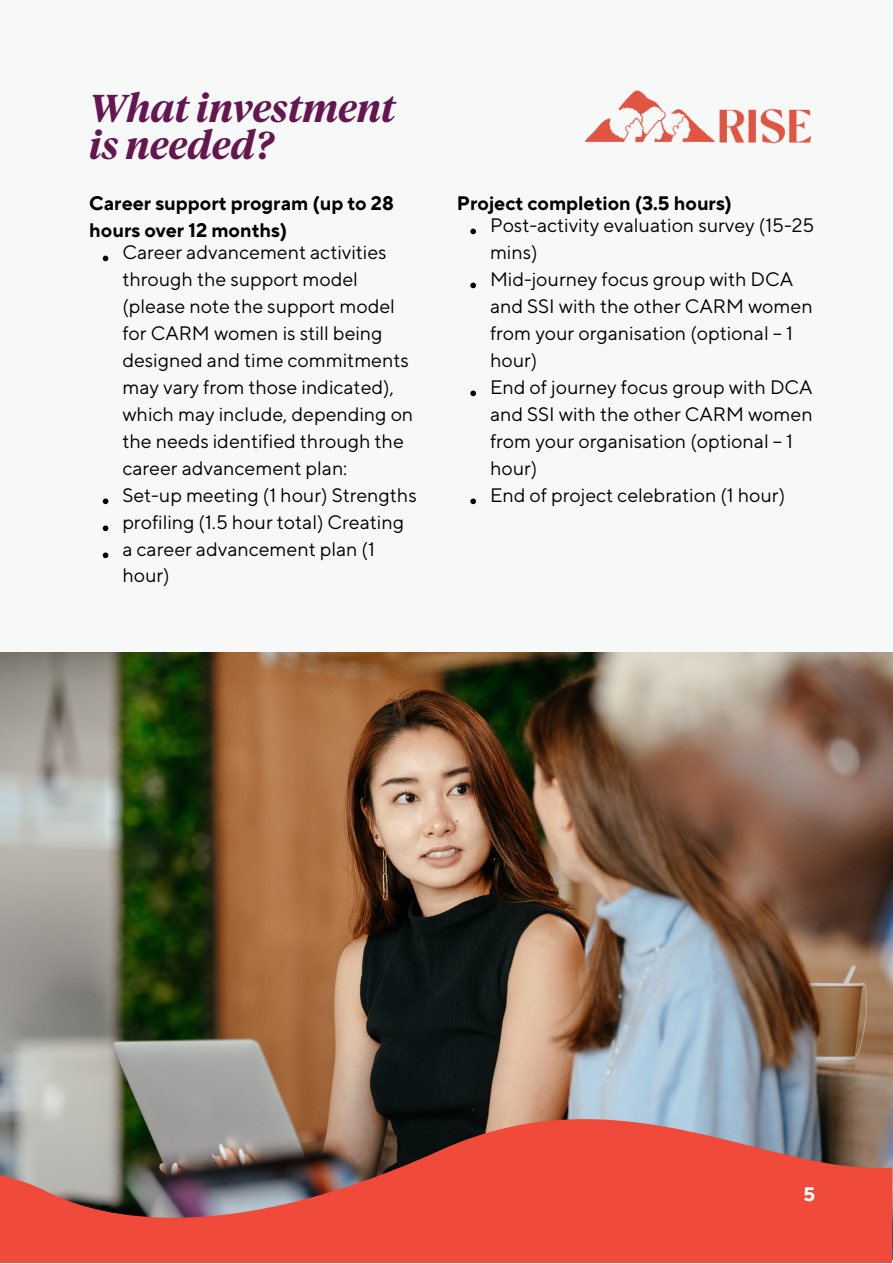
<style>
.page{position:relative;width:893px;height:1264px;background:#fff}
.page>*{position:absolute;margin:0;border:0;box-sizing:border-box;transform-origin:0 0}
.t1{font:italic 600 38.55px/37px "Tiempos Headline";color:#651650}
.t2{font:19.5px/27px "TT Norms Pro";color:#000}
.t3{font:700 19.5px/27px "TT Norms Pro";color:#000}
.t4{font:700 19.5px "TT Norms Pro";color:#fff}
</style>
<div class="page">
<div style="left:0;top:0;width:892px;height:1262px;background:#f7f8f8"></div>
<img style="left:0;top:652px;width:892px;height:415px">
<img style="left:0;top:1067px;width:892px;height:195px">
<img style="left:584px;top:90px;width:227px;height:54px">
<svg style="left:103px;top:255px;width:5px;height:6px"></svg>
<svg style="left:103px;top:498px;width:5px;height:6px"></svg>
<svg style="left:103px;top:525px;width:5px;height:6px"></svg>
<svg style="left:103px;top:552px;width:5px;height:6px"></svg>
<svg style="left:470px;top:229px;width:6px;height:5px"></svg>
<svg style="left:470px;top:282px;width:6px;height:6px"></svg>
<svg style="left:470px;top:390px;width:6px;height:6px"></svg>
<svg style="left:470px;top:498px;width:6px;height:6px"></svg>
<h1 class="t1" style="left:89px;top:88px;width:308px">What investment is needed?</h1>
<p class="t3" style="left:89px;top:188px;width:306px">Career support program (up to 28 hours over 12 months)</p>
<p class="t2" style="left:122px;top:237px;width:296px">Career advancement activities through the support model (please note the support model for CARM women is still being designed and time commitments may vary from those indicated), which may include, depending on the needs identified through the career advancement plan:<br>Set-up meeting (1 hour) Strengths profiling (1.5 hour total) Creating a career advancement plan (1 hour)</p>
<p class="t3" style="left:457px;top:188px;width:277px">Project completion (3.5 hours)</p>
<p class="t2" style="left:490px;top:211px;width:326px">Post-activity evaluation survey (15-25 mins)<br>Mid-journey focus group with DCA and SSI with the other CARM women from your organisation (optional – 1 hour)<br>End of journey focus group with DCA and SSI with the other CARM women from your organisation (optional – 1 hour)<br>End of project celebration (1 hour)</p>
<p class="t4" style="left:803px;top:1179px;width:13px">5</p>
</div>
